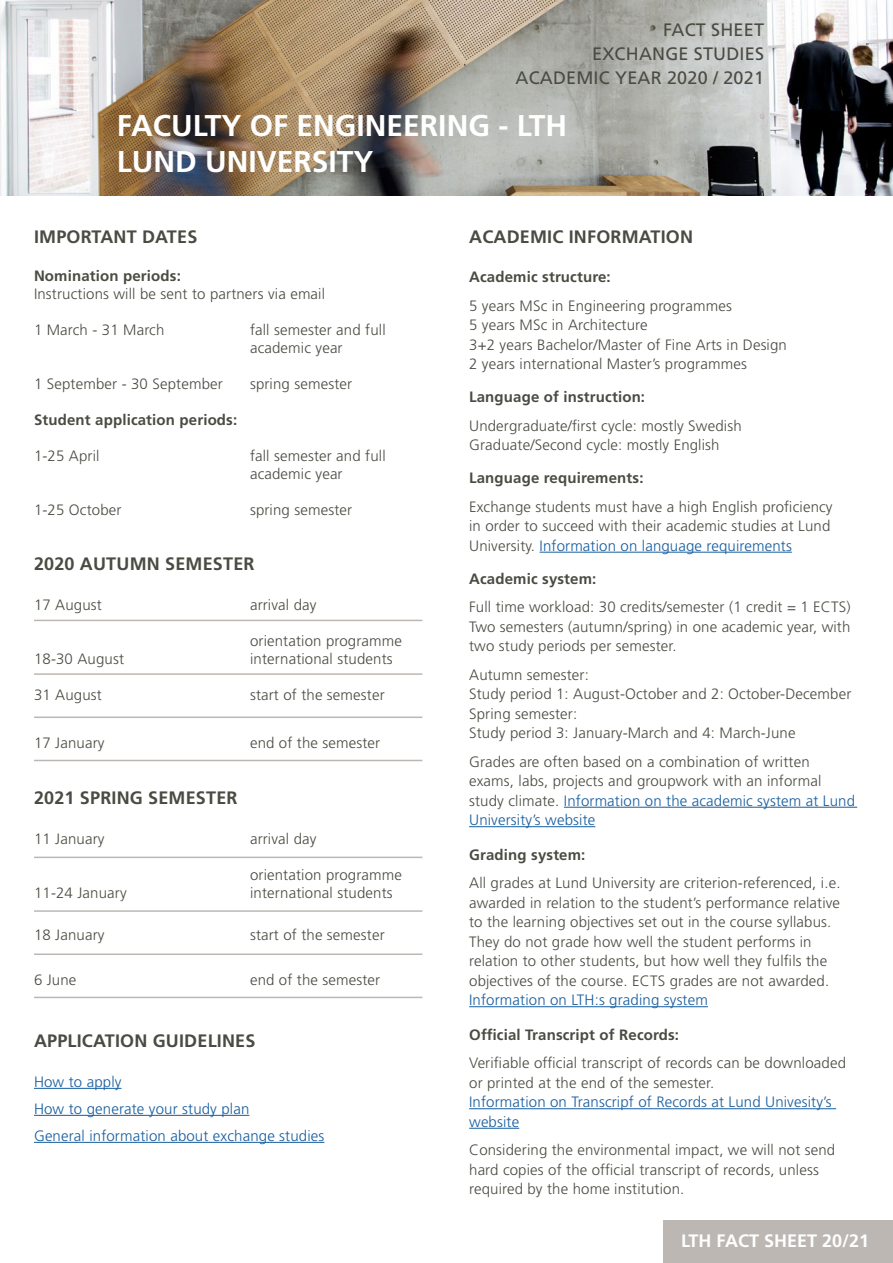
<style>
.page{position:relative;width:893px;height:1263px;background:#fff}
.page>*{position:absolute;margin:0;border:0;box-sizing:border-box;transform-origin:0 0}
.t1{font:700 30px "Frutiger LT Std";color:#fff}
.t2{font:700 18px "Frutiger LT Std";letter-spacing:.01em;color:#4b4b43}
.t3{font:18px "Frutiger LT Std";letter-spacing:.01em;color:#4b4b43}
.t4{font:700 18px "Frutiger LT Std";color:#fff}
.t5{font:300 15px/19.5px "Frutiger LT Std";letter-spacing:.01em;color:#4b4b43}
.t6{font:700 15px "Frutiger LT Std";letter-spacing:.01em;color:#4b4b43}
.t7{font:300 15px/19.5px "Frutiger LT Std";letter-spacing:.01em;color:#175d9e}
.s1{color:#175d9e}
</style>
<div class="page">
<img style="left:0;top:0;width:893px;height:196px">
<hr style="left:34px;top:1088px;width:88px;height:1px;background:#175d9e">
<hr style="left:34px;top:1115px;width:215px;height:1px;background:#175d9e">
<hr style="left:34px;top:1142px;width:290px;height:1px;background:#175d9e">
<hr style="left:540px;top:552px;width:252px;height:1px;background:#175d9e">
<hr style="left:564px;top:807px;width:293px;height:1px;background:#175d9e">
<hr style="left:469px;top:826px;width:126px;height:1px;background:#175d9e">
<hr style="left:469px;top:1006px;width:239px;height:1px;background:#175d9e">
<hr style="left:469px;top:1108px;width:367px;height:1px;background:#175d9e">
<hr style="left:469px;top:1128px;width:50px;height:1px;background:#175d9e">
<hr style="left:34px;top:857px;width:388px;height:1px;background:#bdb7b3">
<hr style="left:34px;top:620px;width:388px;height:1px;background:#bdb7b3">
<hr style="left:34px;top:910px;width:388px;height:2px;background:#bdb7b3">
<hr style="left:34px;top:673px;width:388px;height:2px;background:#bdb7b3">
<hr style="left:34px;top:953px;width:388px;height:2px;background:#bdb7b3">
<hr style="left:34px;top:716px;width:388px;height:2px;background:#bdb7b3">
<hr style="left:34px;top:997px;width:388px;height:1px;background:#bdb7b3">
<hr style="left:34px;top:760px;width:388px;height:1px;background:#bdb7b3">
<div style="left:663px;top:1220px;width:229px;height:43px;background:#bdb7b3"></div>
<p class="t3" style="left:663px;top:19px;width:102px">FACT SHEET</p>
<p class="t3" style="left:592px;top:43px;width:173px">EXCHANGE STUDIES</p>
<p class="t3" style="left:516px;top:67px;width:250px">ACADEMIC YEAR 2020 / 2021</p>
<p class="t1" style="left:117px;top:108px;width:452px">FACULTY OF ENGINEERING - LTH</p>
<p class="t1" style="left:117px;top:144px;width:258px">LUND UNIVERSITY</p>
<h1 class="t2" style="left:34px;top:226px;width:165px">IMPORTANT DATES</h1>
<p class="t6" style="left:34px;top:267px;width:148px">Nomination periods:</p>
<p class="t5" style="left:34px;top:284px;width:293px">Instructions will be sent to partners via email</p>
<p class="t5" style="left:34px;top:320px;width:132px">1 March - 31 March</p>
<p class="t5" style="left:250px;top:320px;width:137px">fall semester and full</p>
<p class="t5" style="left:250px;top:338px;width:94px">academic year</p>
<p class="t5" style="left:34px;top:374px;width:190px">1 September - 30 September</p>
<p class="t5" style="left:250px;top:374px;width:104px">spring semester</p>
<p class="t6" style="left:34px;top:411px;width:205px">Student application periods:</p>
<p class="t5" style="left:34px;top:446px;width:67px">1-25 April</p>
<p class="t5" style="left:250px;top:446px;width:137px">fall semester and full</p>
<p class="t5" style="left:250px;top:464px;width:94px">academic year</p>
<p class="t5" style="left:34px;top:500px;width:89px">1-25 October</p>
<p class="t5" style="left:250px;top:500px;width:104px">spring semester</p>
<h1 class="t2" style="left:34px;top:553px;width:222px">2020 AUTUMN SEMESTER</h1>
<p class="t5" style="left:34px;top:595px;width:69px">17 August</p>
<p class="t5" style="left:250px;top:595px;width:68px">arrival day</p>
<p class="t5" style="left:250px;top:631px;width:153px">orientation programme</p>
<p class="t5" style="left:34px;top:649px;width:92px">18-30 August</p>
<p class="t5" style="left:250px;top:649px;width:144px">international students</p>
<p class="t5" style="left:34px;top:685px;width:69px">31 August</p>
<p class="t5" style="left:250px;top:685px;width:136px">start of the semester</p>
<p class="t5" style="left:34px;top:733px;width:72px">17 January</p>
<p class="t5" style="left:250px;top:733px;width:132px">end of the semester</p>
<h1 class="t2" style="left:34px;top:787px;width:205px">2021 SPRING SEMESTER</h1>
<p class="t5" style="left:34px;top:829px;width:72px">11 January</p>
<p class="t5" style="left:250px;top:829px;width:68px">arrival day</p>
<p class="t5" style="left:250px;top:865px;width:153px">orientation programme</p>
<p class="t5" style="left:34px;top:883px;width:94px">11-24 January</p>
<p class="t5" style="left:250px;top:883px;width:144px">international students</p>
<p class="t5" style="left:34px;top:925px;width:72px">18 January</p>
<p class="t5" style="left:250px;top:925px;width:136px">start of the semester</p>
<p class="t5" style="left:34px;top:970px;width:44px">6 June</p>
<p class="t5" style="left:250px;top:970px;width:132px">end of the semester</p>
<h1 class="t2" style="left:34px;top:1030px;width:223px">APPLICATION GUIDELINES</h1>
<p class="t7" style="left:34px;top:1072px;width:89px">How to apply</p>
<p class="t7" style="left:34px;top:1099px;width:217px">How to generate your study plan</p>
<p class="t7" style="left:34px;top:1126px;width:292px">General information about exchange studies</p>
<h1 class="t2" style="left:469px;top:226px;width:225px">ACADEMIC INFORMATION</h1>
<p class="t6" style="left:469px;top:268px;width:143px">Academic structure:</p>
<p class="t5" style="left:469px;top:296px;width:319px">5 years MSc in Engineering programmes<br>5 years MSc in Architecture<br>3+2 years Bachelor/Master of Fine Arts in Design 2 years international Master’s programmes</p>
<p class="t6" style="left:469px;top:388px;width:177px">Language of instruction:</p>
<p class="t5" style="left:469px;top:416px;width:274px">Undergraduate/first cycle: mostly Swedish</p>
<p class="t5" style="left:469px;top:435px;width:252px">Graduate/Second cycle: mostly English</p>
<p class="t6" style="left:469px;top:469px;width:176px">Language requirements:</p>
<p class="t5" style="left:469px;top:497px;width:365px">Exchange students must have a high English proficiency in order to succeed with their academic studies at Lund<br>University. <span class="s1">Information on language requirements</span></p>
<p class="t6" style="left:469px;top:570px;width:129px">Academic system:</p>
<p class="t5" style="left:469px;top:597px;width:383px">Full time workload: 30 credits/semester (1 credit = 1 ECTS)</p>
<p class="t5" style="left:469px;top:617px;width:383px">Two semesters (autumn/spring) in one academic year, with two study periods per semester.</p>
<p class="t5" style="left:469px;top:665px;width:384px">Autumn semester:<br>Study period 1: August-October and 2: October-December</p>
<p class="t5" style="left:469px;top:704px;width:328px">Spring semester:<br>Study period 3: January-March and 4: March-June</p>
<p class="t5" style="left:469px;top:752px;width:387px">Grades are often based on a combination of written exams, labs, projects and groupwork with an informal study climate. <span class="s1">Information on the academic system at Lund University’s website</span></p>
<p class="t6" style="left:469px;top:846px;width:118px">Grading system:</p>
<p class="t5" style="left:469px;top:873px;width:373px">All grades at Lund University are criterion-referenced, i.e. awarded in relation to the student’s performance relative to the learning objectives set out in the course syllabus.<br>They do not grade how well the student performs in relation to other students, but how well they fulfils the objectives of the course. ECTS grades are not awarded.<br><span class="s1">Information on LTH:s grading system</span></p>
<p class="t6" style="left:469px;top:1026px;width:211px">Official Transcript of Records:</p>
<p class="t5" style="left:469px;top:1053px;width:378px">Verifiable official transcript of records can be downloaded or printed at the end of the semester.</p>
<p class="t7" style="left:469px;top:1092px;width:364px">Information on Transcripf of Records at Lund Univesity’s website</p>
<p class="t5" style="left:469px;top:1140px;width:368px">Considering the environmental impact, we will not send hard copies of the official transcript of records, unless required by the home institution.</p>
<p class="t4" style="left:681px;top:1230px;width:189px">LTH FACT SHEET 20/21</p>
</div>
